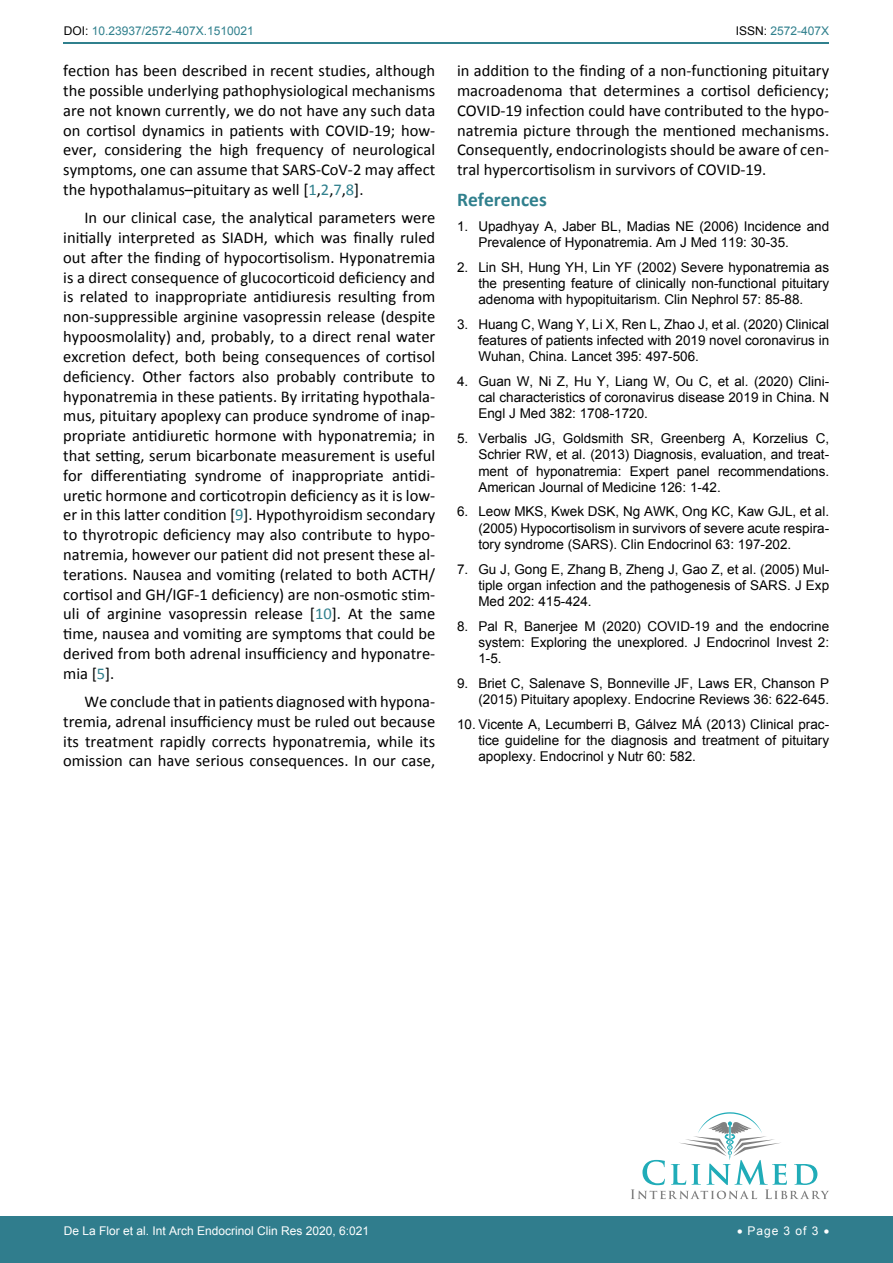
<style>
.page{position:relative;width:893px;height:1263px;background:#fff}
.page>*{position:absolute;margin:0;border:0;box-sizing:border-box;transform-origin:0 0}
.t1{font:700 19.5px "Calibri";color:#30808d}
.t2{font:16.5px/19.8px "Calibri";color:#000;text-align:justify}
.t3{font:13.5px/16.2px "Arial";color:#000;text-align:justify}
.t4{font:12px "Arial";color:#fff}
.t5{font:12px "Arial";color:#30808d}
.s1{color:#000}
.s2{color:#30808d}
</style>
<div class="page">
<hr style="left:64px;top:43px;width:765px;height:1px;background:#30808d">
<div style="left:0;top:1217px;width:893px;height:46px;background:#307d8d"></div>
<svg style="left:631px;top:1112px;width:198px;height:87px"></svg>
<p class="t5" style="left:64px;top:23px;width:192px"><span class="s1">DOI:</span> 10.23937/2572-407X.1510021</p>
<p class="t5" style="left:736px;top:23px;width:95px"><span class="s1">ISSN:</span> 2572-407X</p>
<p class="t2" style="left:63px;top:61px;width:374px">fection has been described in recent studies, although the possible underlying pathophysiological mechanisms are not known currently, we do not have any such data on cortisol dynamics in patients with COVID-19; how&shy;ever, considering the high frequency of neurological symptoms, one can assume that SARS-CoV-2 may affect the hypothalamus–pituitary as well [<span class="s2">1</span>,<span class="s2">2</span>,<span class="s2">7</span>,<span class="s2">8</span>].</p>
<p class="t2" style="left:63px;top:208px;width:374px;text-indent:21px">In our clinical case, the analytical parameters were initially interpreted as SIADH, which was finally ruled out after the finding of hypocortisolism. Hyponatremia is a direct consequence of glucocorticoid deficiency and is related to inappropriate antidiuresis resulting from non-suppressible arginine vasopressin release (despite hypoosmolality) and, probably, to a direct renal water excretion defect, both being consequences of cortisol deficiency. Other factors also probably contribute to hyponatremia in these patients. By irritating hypothala&shy;mus, pituitary apoplexy can produce syndrome of inap&shy;propriate antidiuretic hormone with hyponatremia; in that setting, serum bicarbonate measurement is useful for differentiating syndrome of inappropriate antidi&shy;uretic hormone and corticotropin deficiency as it is low&shy;er in this latter condition [<span class="s2">9</span>]. Hypothyroidism secondary to thyrotropic deficiency may also contribute to hypo&shy;natremia, however our patient did not present these al&shy;terations. Nausea and vomiting (related to both ACTH/ cortisol and GH/IGF-1 deficiency) are non-osmotic stim&shy;uli of arginine vasopressin release [<span class="s2">10</span>]. At the same time, nausea and vomiting are symptoms that could be derived from both adrenal insufficiency and hyponatre&shy;mia [<span class="s2">5</span>].</p>
<p class="t2" style="left:63px;top:692px;width:374px;text-indent:21px">We conclude that in patients diagnosed with hypona&shy;tremia, adrenal insufficiency must be ruled out because its treatment rapidly corrects hyponatremia, while its omission can have serious consequences. In our case,</p>
<p class="t2" style="left:457px;top:61px;width:374px">in addition to the finding of a non-functioning pituitary macroadenoma that determines a cortisol deficiency; COVID-19 infection could have contributed to the hypo&shy;natremia picture through the mentioned mechanisms.<br>Consequently, endocrinologists should be aware of cen&shy;tral hypercortisolism in survivors of COVID-19.</p>
<p class="t1" style="left:457px;top:187px;width:91px">References</p>
<p class="t3" style="left:478px;top:218px;width:352px;text-indent:-21px">1. Upadhyay A, Jaber BL, Madias NE (2006) Incidence and<br>Prevalence of Hyponatremia. Am J Med 119: 30-35.</p>
<p class="t3" style="left:478px;top:259px;width:352px;text-indent:-21px">2. Lin SH, Hung YH, Lin YF (2002) Severe hyponatremia as the presenting feature of clinically non-functional pituitary adenoma with hypopituitarism. Clin Nephrol 57: 85-88.</p>
<p class="t3" style="left:478px;top:316px;width:352px;text-indent:-21px">3. Huang C, Wang Y, Li X, Ren L, Zhao J, et al. (2020) Clinical features of patients infected with 2019 novel coronavirus in Wuhan, China. Lancet 395: 497-506.</p>
<p class="t3" style="left:478px;top:373px;width:352px;text-indent:-21px">4. Guan W, Ni Z, Hu Y, Liang W, Ou C, et al. (2020) Clini&shy;cal characteristics of coronavirus disease 2019 in China. N Engl J Med 382: 1708-1720.</p>
<p class="t3" style="left:478px;top:430px;width:352px;text-indent:-21px">5. Verbalis JG, Goldsmith SR, Greenberg A, Korzelius C, Schrier RW, et al. (2013) Diagnosis, evaluation, and treat&shy;ment of hyponatremia: Expert panel recommendations.<br>American Journal of Medicine 126: 1-42.</p>
<p class="t3" style="left:478px;top:504px;width:352px;text-indent:-21px">6. Leow MKS, Kwek DSK, Ng AWK, Ong KC, Kaw GJL, et al. (2005) Hypocortisolism in survivors of severe acute respira&shy;tory syndrome (SARS). Clin Endocrinol 63: 197-202.</p>
<p class="t3" style="left:478px;top:561px;width:352px;text-indent:-21px">7. Gu J, Gong E, Zhang B, Zheng J, Gao Z, et al. (2005) Mul&shy;tiple organ infection and the pathogenesis of SARS. J Exp Med 202: 415-424.</p>
<p class="t3" style="left:478px;top:618px;width:352px;text-indent:-21px">8. Pal R, Banerjee M (2020) COVID-19 and the endocrine system: Exploring the unexplored. J Endocrinol Invest 2:<br>1-5.</p>
<p class="t3" style="left:457px;top:675px;width:374px;text-align:right">9. Briet C, Salenave S, Bonneville JF, Laws ER, Chanson P (2015) Pituitary apoplexy. Endocrine Reviews 36: 622-645.</p>
<p class="t3" style="left:478px;top:716px;width:352px;text-indent:-21px">10. Vicente A, Lecumberri B, Gálvez MÁ (2013) Clinical prac&shy;tice guideline for the diagnosis and treatment of pituitary apoplexy. Endocrinol y Nutr 60: 582.</p>
<p class="t4" style="left:64px;top:1223px;width:307px">De La Flor et al. Int Arch Endocrinol Clin Res 2020, 6:021</p>
<p class="t4" style="left:737px;top:1223px;width:94px">• Page 3 of 3 •</p>
</div>
